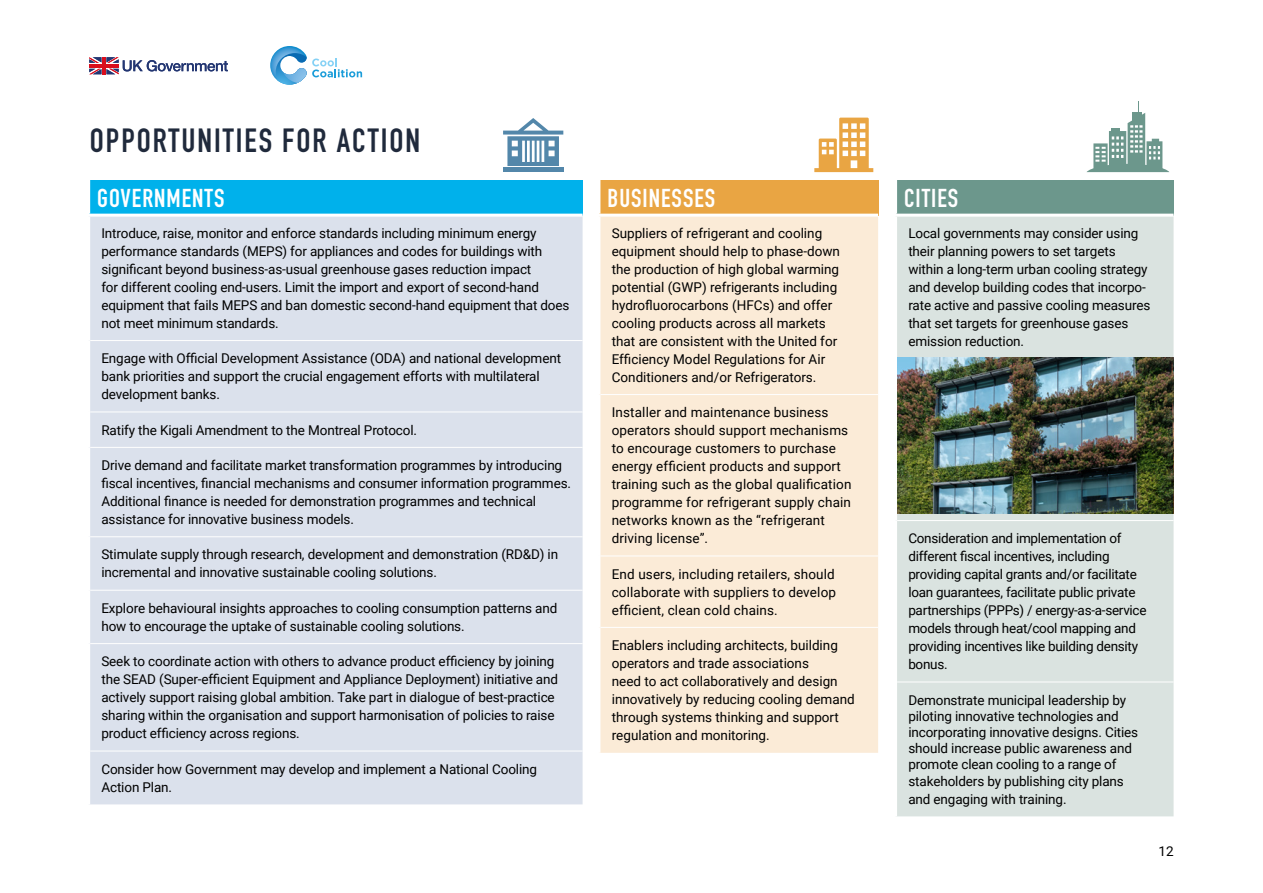
<style>
.page{position:relative;width:1263px;height:893px;background:#fff}
.page>*{position:absolute;margin:0;border:0;box-sizing:border-box;transform-origin:0 0}
.t1{font:700 33px "DIN Condensed";letter-spacing:.06em;color:#202a3c}
.t2{font:700 25.5px "DIN Condensed";letter-spacing:.04em;color:#fff}
.t3{font:13.5px/18px "Roboto";letter-spacing:-.01em;color:#000}
.t4{font:13.5px/18px "Roboto";letter-spacing:.01em;color:#000}
</style>
<div class="page">
<svg style="left:270px;top:46px;width:92px;height:39px"></svg>
<svg style="left:89px;top:57px;width:139px;height:17px"></svg>
<div style="left:599px;top:180px;width:279px;height:35px;background:#e9a543"></div>
<div style="left:600px;top:217px;width:278px;height:536px;background:#fbebd7"></div>
<hr style="left:597px;top:214px;width:281px;height:3px;background:#fff">
<hr style="left:600px;top:394px;width:278px;height:1px;background:#fff">
<hr style="left:600px;top:556px;width:278px;height:1px;background:#fff">
<hr style="left:600px;top:627px;width:278px;height:1px;background:#fff">
<hr style="left:597px;top:180px;width:3px;height:34px;background:#fff">
<svg style="left:814px;top:118px;width:59px;height:54px"></svg>
<div style="left:895px;top:180px;width:278px;height:35px;background:#6c978c"></div>
<div style="left:897px;top:217px;width:276px;height:599px;background:#dae3e0"></div>
<hr style="left:894px;top:214px;width:279px;height:3px;background:#fff">
<hr style="left:897px;top:520px;width:276px;height:1px;background:#fff">
<hr style="left:897px;top:682px;width:276px;height:1px;background:#fff">
<hr style="left:894px;top:180px;width:3px;height:34px;background:#fff">
<img style="left:897px;top:358px;width:277px;height:155px">
<div style="left:89px;top:180px;width:494px;height:35px;background:#00b1eb"></div>
<div style="left:90px;top:217px;width:493px;height:587px;background:#dbe1ec"></div>
<hr style="left:87px;top:214px;width:496px;height:3px;background:#fff">
<hr style="left:90px;top:340px;width:493px;height:1px;background:#fff">
<hr style="left:90px;top:412px;width:493px;height:1px;background:#fff">
<hr style="left:90px;top:447px;width:493px;height:1px;background:#fff">
<hr style="left:90px;top:536px;width:493px;height:1px;background:#fff">
<hr style="left:90px;top:590px;width:493px;height:1px;background:#fff">
<hr style="left:90px;top:643px;width:493px;height:1px;background:#fff">
<hr style="left:90px;top:751px;width:493px;height:1px;background:#fff">
<hr style="left:87px;top:180px;width:3px;height:34px;background:#fff">
<svg style="left:503px;top:118px;width:60px;height:48px"></svg>
<hr style="left:503px;top:168px;width:61px;height:4px;background:#5387aa">
<svg style="left:1086px;top:101px;width:83px;height:71px"></svg>
<h1 class="t1" style="left:90px;top:118px;width:332px">OPPORTUNITIES FOR ACTION</h1>
<h2 class="t2" style="left:97px;top:181px;width:129px">GOVERNMENTS</h2>
<p class="t3" style="left:101px;top:223px;width:470px">Introduce, raise, monitor and enforce standards including minimum energy performance standards (MEPS) for appliances and codes for buildings with significant beyond business-as-usual greenhouse gases reduction impact<br>for different cooling end-users. Limit the import and export of second-hand equipment that fails MEPS and ban domestic second-hand equipment that does not meet minimum standards.</p>
<p class="t3" style="left:101px;top:349px;width:461px">Engage with Official Development Assistance (ODA) and national development bank priorities and support the crucial engagement efforts with multilateral development banks.</p>
<p class="t3" style="left:101px;top:420px;width:317px">Ratify the Kigali Amendment to the Montreal Protocol.</p>
<p class="t3" style="left:101px;top:456px;width:471px">Drive demand and facilitate market transformation programmes by introducing fiscal incentives, financial mechanisms and consumer information programmes.<br>Additional finance is needed for demonstration programmes and technical assistance for innovative business models.</p>
<p class="t3" style="left:101px;top:545px;width:458px">Stimulate supply through research, development and demonstration (RD&amp;D) in incremental and innovative sustainable cooling solutions.</p>
<p class="t3" style="left:101px;top:598px;width:457px">Explore behavioural insights approaches to cooling consumption patterns and how to encourage the uptake of sustainable cooling solutions.</p>
<p class="t3" style="left:101px;top:652px;width:458px">Seek to coordinate action with others to advance product efficiency by joining the SEAD (Super-efficient Equipment and Appliance Deployment) initiative and actively support raising global ambition. Take part in dialogue of best-practice sharing within the organisation and support harmonisation of policies to raise product efficiency across regions.</p>
<p class="t3" style="left:101px;top:759px;width:437px">Consider how Government may develop and implement a National Cooling<br>Action Plan.</p>
<h2 class="t2" style="left:607px;top:181px;width:109px">BUSINESSES</h2>
<p class="t3" style="left:612px;top:223px;width:230px">Suppliers of refrigerant and cooling equipment should help to phase-down the production of high global warming potential (GWP) refrigerants including hydrofluorocarbons (HFCs) and offer cooling products across all markets that are consistent with the United for Efficiency Model Regulations for Air Conditioners and/or Refrigerators.</p>
<p class="t4" style="left:612px;top:403px;width:241px">Installer and maintenance business operators should support mechanisms to encourage customers to purchase energy efficient products and support training such as the global qualification programme for refrigerant supply chain networks known as the “refrigerant driving license”.</p>
<p class="t3" style="left:612px;top:564px;width:226px;text-align:justify">End users, including retailers, should collaborate with suppliers to develop efficient, clean cold chains.</p>
<p class="t3" style="left:612px;top:636px;width:245px">Enablers including architects, building operators and trade associations<br>need to act collaboratively and design innovatively by reducing cooling demand through systems thinking and support regulation and monitoring.</p>
<h2 class="t2" style="left:904px;top:181px;width:56px">CITIES</h2>
<p class="t3" style="left:908px;top:223px;width:244px">Local governments may consider using their planning powers to set targets within a long-term urban cooling strategy and develop building codes that incorpo&shy;rate active and passive cooling measures that set targets for greenhouse gases emission reduction.</p>
<p class="t3" style="left:908px;top:529px;width:240px">Consideration and implementation of different fiscal incentives, including providing capital grants and/or facilitate loan guarantees, facilitate public private partnerships (PPPs) / energy-as-a-service models through heat/cool mapping and providing incentives like building density bonus.</p>
<p class="t3" style="left:908px;top:691px;width:231px;line-height:16.2px">Demonstrate municipal leadership by piloting innovative technologies and incorporating innovative designs. Cities should increase public awareness and promote clean cooling to a range of stakeholders by publishing city plans</p>
<p class="t3" style="left:908px;top:789px;width:160px">and engaging with training.</p>
<p class="t3" style="left:1158px;top:842px;width:17px">12</p>
</div>
